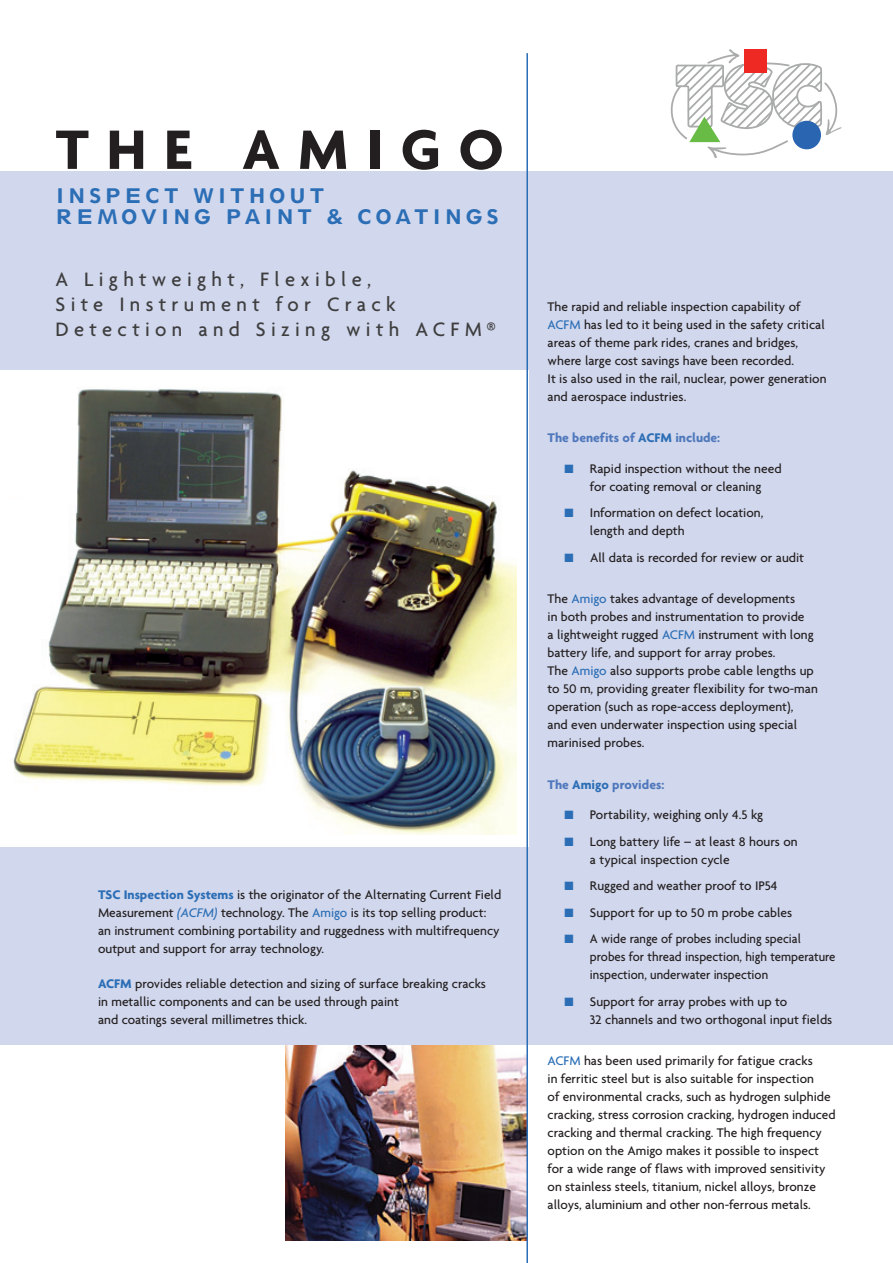
<style>
.page{position:relative;width:893px;height:1263px;background:#fff}
.page>*{position:absolute;margin:0;border:0;box-sizing:border-box;transform-origin:0 0}
.t1{font:700 60px "Agenda";letter-spacing:.29em;color:#231f20}
.t2{font:500 21px/25.2px "Agenda";letter-spacing:.26em;color:#3e3e3f}
.t3{font:21px/21px "Spartan Heavy Classified";letter-spacing:.155em;color:#2b6eb6}
.t4{font:500 13.5px/18px "Agenda";color:#231f20}
.t5{font:500 13.5px/18px "Agenda";color:#231f20;scale:.95 1}
.t6{font:700 13.5px "Agenda";color:#4f78bc}
.s1{font-weight:700;color:#2b6eb6}
.s2{font-style:italic;color:#2b6eb6}
.s3{color:#2b6eb6}
</style>
<div class="page">
<img style="left:285px;top:1045px;width:241px;height:196px">
<div style="left:0;top:171px;width:892px;height:874px;background:#d1d7ec"></div>
<div style="left:0;top:370px;width:528px;height:476px;background:#fff"></div>
<img style="left:13px;top:389px;width:503px;height:446px">
<hr style="left:526px;top:53px;width:2px;height:1210px;background:#2b6eb6">
<svg style="left:670px;top:49px;width:171px;height:109px"></svg>
<div style="left:792px;top:121px;width:29px;height:28px;background:#2a65b1;border-radius:50%"></div>
<h1 class="t1" style="left:55px;top:126px;width:450px">THE AMIGO</h1>
<h2 class="t3" style="left:55px;top:185px;width:445px">INSPECT WITHOUT<br>REMOVING PAINT &amp; COATINGS</h2>
<h2 class="t2" style="left:55px;top:268px;width:442px">A Lightweight, Flexible,<br>Site Instrument for Crack<br>Detection and Sizing with ACFM®</h2>
<p class="t4" style="left:98px;top:887px;width:405px"><span class="s1">TSC Inspection Systems</span> is the originator of the Alternating Current Field Measurement <span class="s2">(ACFM)</span> technology. The <span class="s3">Amigo</span> is its top selling product: an instrument combining portability and ruggedness with multifrequency output and support for array technology.</p>
<p class="t4" style="left:98px;top:976px;width:389px"><span class="s1">ACFM</span> provides reliable detection and sizing of surface breaking cracks in metallic components and can be used through paint<br>and coatings several millimetres thick.</p>
<p class="t4" style="left:547px;top:298px;width:280px">The rapid and reliable inspection capability of <span class="s3">ACFM</span> has led to it being used in the safety critical areas of theme park rides, cranes and bridges, where large cost savings have been recorded.<br>It is also used in the rail, nuclear, power generation and aerospace industries.</p>
<p class="t6" style="left:547px;top:432px;width:174px">The benefits of <span class="s3">ACFM</span> include:</p>
<p class="t4" style="left:564px;top:461px;width:218px;text-align:center"><span class="s3">■</span> Rapid inspection without the need for coating removal or cleaning</p>
<p class="t4" style="left:590px;top:505px;width:175px;text-indent:-25px"><span class="s3">■</span> Information on defect location, length and depth</p>
<p class="t4" style="left:564px;top:550px;width:241px"><span class="s3">■</span> All data is recorded for review or audit</p>
<p class="t4" style="left:547px;top:591px;width:272px">The <span class="s3">Amigo</span> takes advantage of developments<br>in both probes and instrumentation to provide<br>a lightweight rugged <span class="s3">ACFM</span> instrument with long battery life, and support for array probes.<br>The <span class="s3">Amigo</span> also supports probe cable lengths up to 50 m, providing greater flexibility for two-man operation (such as rope-access deployment),<br>and even underwater inspection using special marinised probes.</p>
<p class="t6" style="left:547px;top:779px;width:118px">The <span class="s3">Amigo</span> provides:</p>
<p class="t4" style="left:564px;top:807px;width:200px"><span class="s3">■</span> Portability, weighing only 4.5 kg</p>
<p class="t4" style="left:590px;top:834px;width:209px;text-indent:-25px"><span class="s3">■</span> Long battery life – at least 8 hours on a typical inspection cycle</p>
<p class="t4" style="left:564px;top:878px;width:214px"><span class="s3">■</span> Rugged and weather proof to IP54</p>
<p class="t4" style="left:564px;top:905px;width:229px"><span class="s3">■</span> Support for up to 50 m probe cables</p>
<p class="t5" style="left:590px;top:931px;width:260px;text-indent:-25px"><span class="s3">■</span> A wide range of probes including special probes for thread inspection, high temperature inspection, underwater inspection</p>
<p class="t4" style="left:590px;top:994px;width:244px;text-indent:-25px"><span class="s3">■</span> Support for array probes with up to<br>32 channels and two orthogonal input fields</p>
<p class="t4" style="left:547px;top:1053px;width:289px"><span class="s3">ACFM</span> has been used primarily for fatigue cracks<br>in ferritic steel but is also suitable for inspection<br>of environmental cracks, such as hydrogen sulphide cracking, stress corrosion cracking, hydrogen induced cracking and thermal cracking. The high frequency option on the Amigo makes it possible to inspect for a wide range of flaws with improved sensitivity on stainless steels, titanium, nickel alloys, bronze alloys, aluminium and other non-ferrous metals.</p>
</div>
